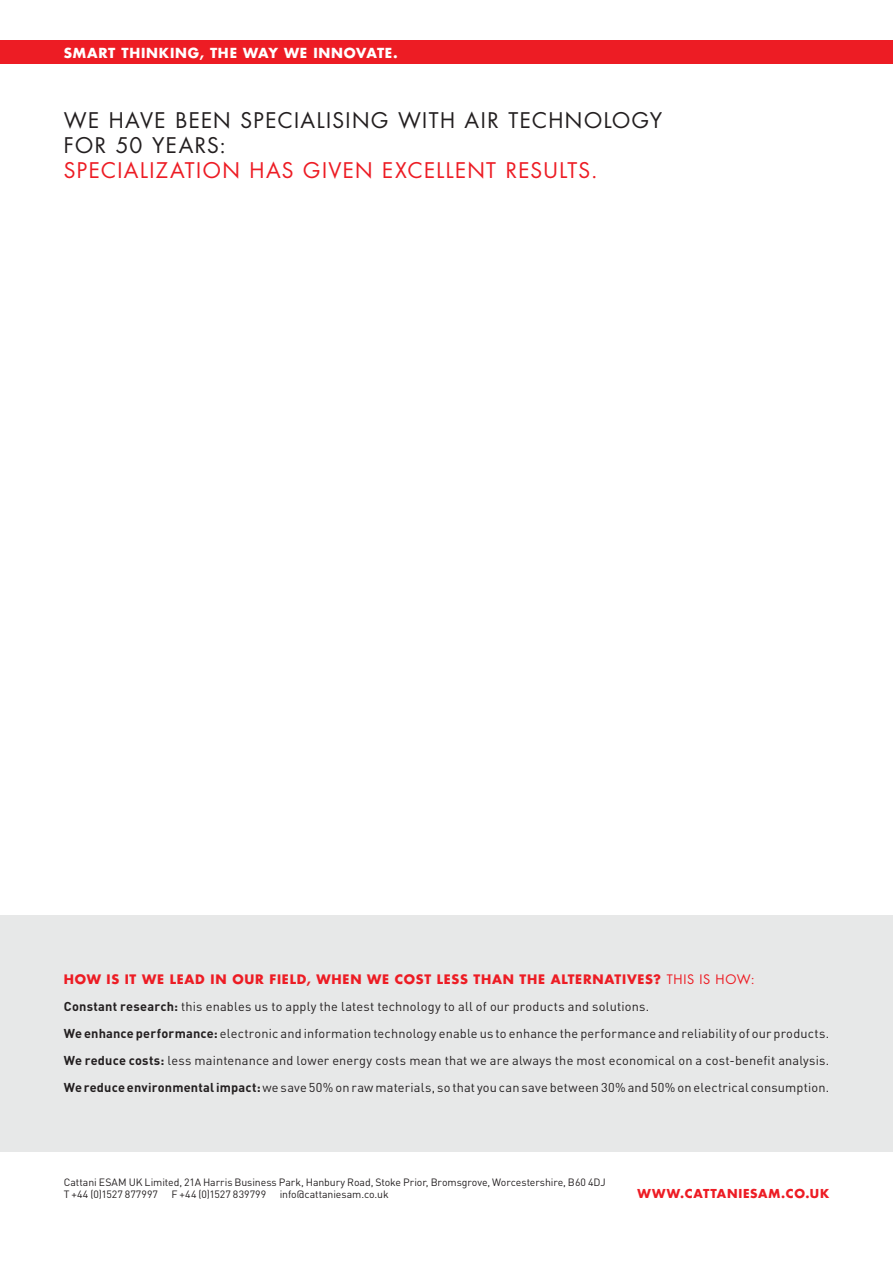
<style>
.page{position:relative;width:893px;height:1263px;background:#fff}
.page>*{position:absolute;margin:0;border:0;box-sizing:border-box;transform-origin:0 0}
.t1{font:21px/25.2px "Futura LT Pro";letter-spacing:.065em;color:#231f20}
.t2{font:21px "Futura LT Pro";letter-spacing:.065em;color:#ed1c24}
.t3{font:700 13.5px "Futura LT Pro";letter-spacing:.06em;color:#fff}
.t4{font:12.75px/27px "DINOT";letter-spacing:.015em;color:#231f20}
.t5{font:700 12.75px "Futura LT Pro";letter-spacing:.06em;color:#ed1c24}
.t6{font:700 12px "Futura LT Pro";letter-spacing:.065em;color:#ed1c24}
.t7{font:10.5px/12.3px "DINOT";letter-spacing:-.005em;color:#231f20}
.s1{font-weight:400}
.s2{font-weight:700}
</style>
<div class="page">
<div style="left:0;top:915px;width:893px;height:237px;background:#e7e8e8"></div>
<div style="left:0;top:40px;width:893px;height:24px;background:#ed1c24"></div>
<p class="t3" style="left:64px;top:45px;width:336px">SMART THINKING, THE WAY WE INNOVATE.</p>
<h1 class="t1" style="left:64px;top:108px;width:600px">WE HAVE BEEN SPECIALISING WITH AIR TECHNOLOGY<br>FOR 50 YEARS:</h1>
<h1 class="t2" style="left:64px;top:159px;width:535px">SPECIALIZATION HAS GIVEN EXCELLENT RESULTS.</h1>
<p class="t5" style="left:64px;top:972px;width:692px">HOW IS IT WE LEAD IN OUR FIELD, WHEN WE COST LESS THAN THE ALTERNATIVES? <span class="s1">THIS IS HOW:</span></p>
<p class="t4" style="left:64px;top:995px;width:767px"><span class="s2">Constant research:</span> this enables us to apply the latest technology to all of our products and solutions.<br><span class="s2">We enhance performance:</span> electronic and information technology enable us to enhance the performance and reliability of our products.<br><span class="s2">We reduce costs:</span> less maintenance and lower energy costs mean that we are always the most economical on a cost-benefit analysis.<br><span class="s2">We reduce environmental impact:</span> we save 50% on raw materials, so that you can save between 30% and 50% on electrical consumption.</p>
<p class="t7" style="left:64px;top:1177px;width:543px">Cattani ESAM UK Limited, 21A Harris Business Park, Hanbury Road, Stoke Prior, Bromsgrove, Worcestershire, B60 4DJ<br>T +44 (0)1527 877997</p>
<p class="t7" style="left:171px;top:1190px;width:96px">F +44 (0)1527 839799</p>
<p class="t7" style="left:280px;top:1190px;width:110px">info@cattaniesam.co.uk</p>
<p class="t6" style="left:638px;top:1187px;width:193px">WWW.CATTANIESAM.CO.UK</p>
</div>
